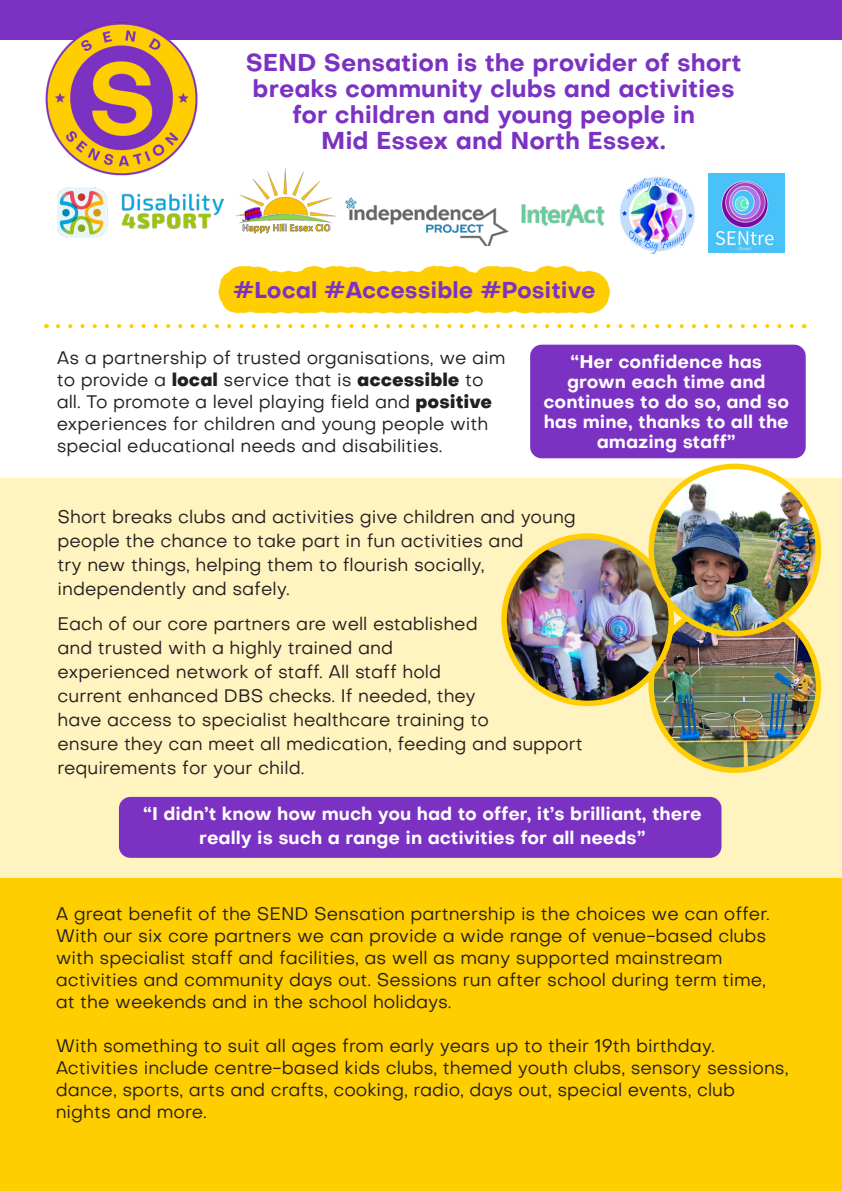
<style>
.page{position:relative;width:842px;height:1191px;background:#fff}
.page>*{position:absolute;margin:0;border:0;box-sizing:border-box;transform-origin:0 0}
.t1{font:700 24px/26px "Objectivity";color:#7b32c2}
.t2{font:700 22.6px "Objectivity";color:#7b32c2}
.t3{font:18px/22px "Objectivity";color:#231f20}
.t4{font:700 18px/20px "Objectivity";color:#fff;text-align:center}
.s1{font-weight:800}
</style>
<div class="page">
<div style="left:0;top:478px;width:842px;height:400px;background:#fff3bf"></div>
<div style="left:0;top:878px;width:842px;height:313px;background:#ffce00"></div>
<div style="left:0;top:0;width:842px;height:40px;background:#7b32c2"></div>
<img style="left:45px;top:22px;width:153px;height:154px">
<div style="left:219px;top:265px;width:391px;height:48px;background:#ffce00"></div>
<img style="left:57px;top:187px;width:166px;height:51px">
<img style="left:345px;top:197px;width:164px;height:48px">
<img style="left:235px;top:168px;width:101px;height:66px">
<img style="left:708px;top:173px;width:76px;height:79px">
<img style="left:620px;top:176px;width:75px;height:78px">
<img style="left:521px;top:204px;width:84px;height:23px">
<div style="left:530px;top:345px;width:276px;height:113px;background:#7b32c2;border-radius:11px"></div>
<div style="left:119px;top:797px;width:602px;height:61px;background:#7b32c2;border-radius:11px"></div>
<img style="left:651px;top:603px;width:167px;height:167px;border-radius:84px">
<div style="left:648px;top:600px;width:173px;height:173px;border:5px solid #ffce00;border-radius:50%"></div>
<img style="left:504px;top:536px;width:167px;height:167px;border-radius:84px">
<div style="left:501px;top:533px;width:173px;height:173px;border:5px solid #ffce00;border-radius:50%"></div>
<img style="left:651px;top:466px;width:167px;height:167px;border-radius:84px">
<div style="left:648px;top:463px;width:173px;height:173px;border:5px solid #ffce00;border-radius:50%"></div>
<svg style="left:58px;top:324px;width:736px;height:4px"></svg>
<p class="t1" style="left:246px;top:50px;width:497px">SEND Sensation is the provider of short breaks community clubs and activities</p>
<p class="t1" style="left:292px;top:102px;width:404px">for children and young people in</p>
<p class="t1" style="left:321px;top:128px;width:346px">Mid Essex and North Essex.</p>
<p class="t2" style="left:233px;top:273px;width:364px">#Local #Accessible #Positive</p>
<p class="t3" style="left:57px;top:346px;width:450px">As a partnership of trusted organisations, we aim to provide a <span class="s1">local</span> service that is <span class="s1">accessible</span> to all. To promote a level playing field and <span class="s1">positive </span>experiences for children and young people with special educational needs and disabilities.</p>
<p class="t4" style="left:543px;top:351px;width:247px">“Her confidence has grown each time and continues to do so, and so has mine, thanks to all the amazing staff”</p>
<p class="t3" style="left:57px;top:504px;width:520px;line-height:24px">Short breaks clubs and activities give children and young people the chance to take part in fun activities and<br>try new things, helping them to flourish socially, independently and safely.</p>
<p class="t3" style="left:57px;top:611px;width:527px;line-height:24px">Each of our core partners are well established<br>and trusted with a highly trained and<br>experienced network of staff. All staff hold<br>current enhanced DBS checks. If needed, they<br>have access to specialist healthcare training to<br>ensure they can meet all medication, feeding and support requirements for your child.</p>
<p class="t4" style="left:143px;top:801px;width:560px;line-height:24px">“I didn’t know how much you had to offer, it’s brilliant, there really is such a range in activities for all needs”</p>
<p class="t3" style="left:56px;top:902px;width:716px">A great benefit of the SEND Sensation partnership is the choices we can offer.</p>
<p class="t3" style="left:56px;top:924px;width:712px">With our six core partners we can provide a wide range of venue-based clubs with specialist staff and facilities, as well as many supported mainstream activities and community days out. Sessions run after school during term time, at the weekends and in the school holidays.</p>
<p class="t3" style="left:56px;top:1034px;width:734px">With something to suit all ages from early years up to their 19th birthday.<br>Activities include centre-based kids clubs, themed youth clubs, sensory sessions, dance, sports, arts and crafts, cooking, radio, days out, special events, club nights and more.</p>
</div>
